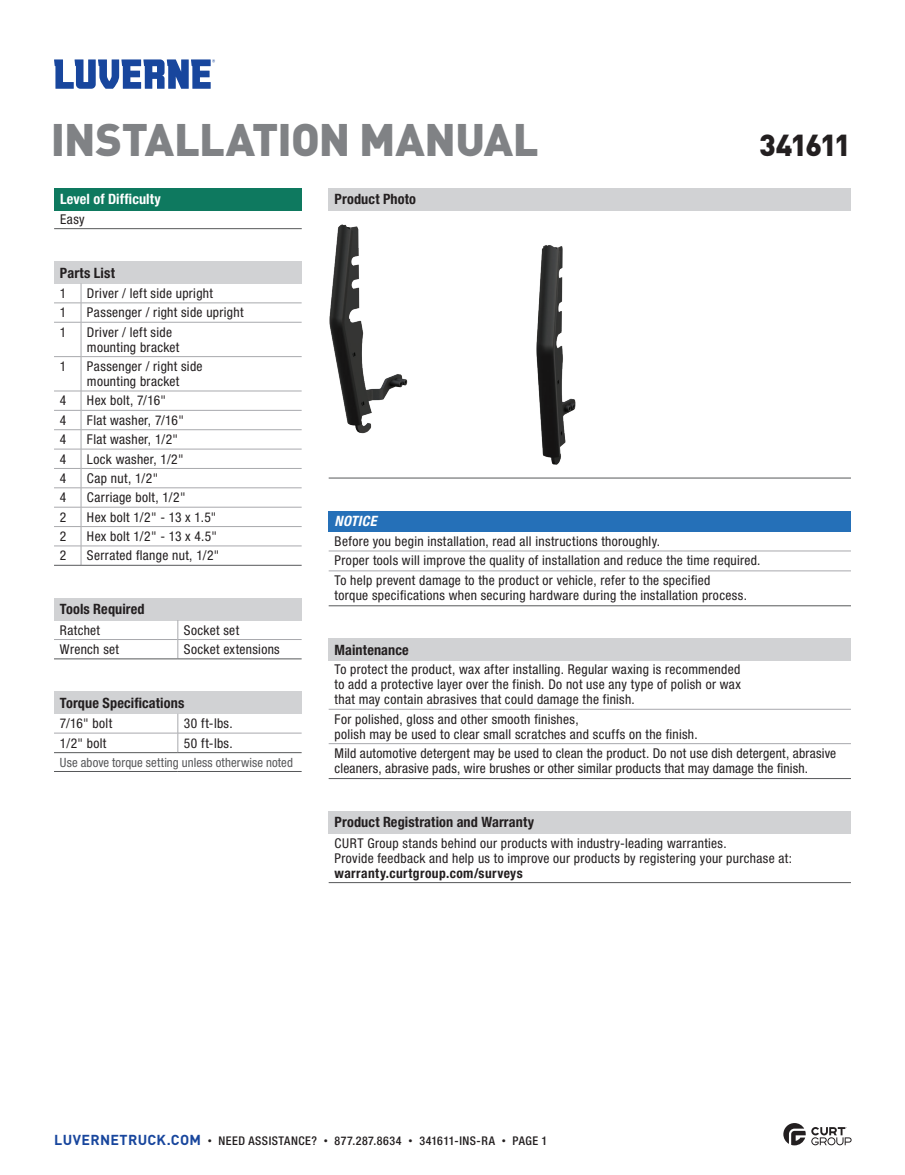
<style>
.page{position:relative;width:905px;height:1175px;background:#fff}
.page>*{position:absolute;margin:0;border:0;box-sizing:border-box;transform-origin:0 0}
.t1{font:900 45px "DINOT";letter-spacing:-.02em;color:#808285}
.t2{font:900 30px "DINOT";letter-spacing:-.065em;color:#231f20}
.t3{font:700 condensed 14.25px "Helvetica Neue LT Std";letter-spacing:.01em;color:#231f20}
.t4{font:700 condensed 14.25px "Helvetica Neue LT Std";letter-spacing:.01em;color:#fff}
.t5{font:italic 700 condensed 14.25px "Helvetica Neue LT Std";letter-spacing:.025em;color:#fff}
.t6{font:condensed 13.5px/15px "Helvetica Neue LT Std";letter-spacing:.025em;color:#231f20}
.t7{font:700 condensed 13.5px "Helvetica Neue LT Std";letter-spacing:.03em;color:#231f20}
.t8{font:condensed 12.75px "Helvetica Neue LT Std";letter-spacing:.01em;color:#57585a}
.t9{font:500 condensed 12px "Helvetica Neue LT Std";letter-spacing:.04em;color:#231f20}
.s1{font-family:"DINOT";font-weight:700;font-stretch:normal;font-size:14.25px;color:#18469d}
.s2{font-family:"DINOT";font-weight:400;font-stretch:normal;font-size:9px}
</style>
<div class="page">
<svg style="left:54px;top:59px;width:161px;height:30px"></svg>
<svg style="left:783px;top:1123px;width:68px;height:22px"></svg>
<div style="left:54px;top:261px;width:248px;height:22px;background:#d1d2d4"></div>
<hr style="left:81px;top:302px;width:221px;height:1px;background:#a8a9ad">
<svg style="left:54px;top:283px;width:28px;height:40px"></svg>
<hr style="left:81px;top:322px;width:221px;height:1px;background:#a8a9ad">
<hr style="left:81px;top:322px;width:1px;height:34px;background:#a8a9ad">
<svg style="left:54px;top:356px;width:27px;height:1px"></svg>
<hr style="left:81px;top:356px;width:221px;height:1px;background:#a8a9ad">
<hr style="left:81px;top:356px;width:1px;height:35px;background:#a8a9ad">
<hr style="left:81px;top:391px;width:221px;height:1px;background:#a8a9ad">
<hr style="left:81px;top:410px;width:221px;height:1px;background:#a8a9ad">
<hr style="left:81px;top:429px;width:221px;height:1px;background:#a8a9ad">
<hr style="left:81px;top:449px;width:221px;height:1px;background:#a8a9ad">
<hr style="left:81px;top:468px;width:221px;height:1px;background:#a8a9ad">
<hr style="left:81px;top:487px;width:221px;height:1px;background:#a8a9ad">
<hr style="left:81px;top:507px;width:221px;height:1px;background:#a8a9ad">
<hr style="left:81px;top:526px;width:221px;height:1px;background:#a8a9ad">
<hr style="left:81px;top:545px;width:221px;height:1px;background:#a8a9ad">
<svg style="left:54px;top:391px;width:28px;height:175px"></svg>
<hr style="left:81px;top:565px;width:221px;height:1px;background:#57585a">
<div style="left:54px;top:598px;width:247px;height:22px;background:#d1d2d4"></div>
<svg style="left:177px;top:620px;width:1px;height:38px"></svg>
<hr style="left:54px;top:639px;width:124px;height:1px;background:#a8a9ad">
<hr style="left:178px;top:639px;width:123px;height:1px;background:#a8a9ad">
<hr style="left:54px;top:658px;width:124px;height:1px;background:#57585a">
<hr style="left:178px;top:658px;width:123px;height:1px;background:#57585a">
<div style="left:328px;top:638px;width:522px;height:22px;background:#d1d2d4"></div>
<hr style="left:328px;top:709px;width:522px;height:1px;background:#a8a9ad">
<hr style="left:328px;top:778px;width:522px;height:1px;background:#57585a">
<hr style="left:328px;top:743px;width:522px;height:1px;background:#a8a9ad">
<div style="left:328px;top:188px;width:522px;height:22px;background:#d1d2d4"></div>
<hr style="left:328px;top:477px;width:522px;height:1px;background:#57585a">
<img style="left:329px;top:224px;width:247px;height:240px">
<div style="left:54px;top:691px;width:247px;height:22px;background:#d1d2d4"></div>
<hr style="left:54px;top:733px;width:124px;height:1px;background:#a8a9ad">
<hr style="left:178px;top:733px;width:123px;height:1px;background:#a8a9ad">
<svg style="left:177px;top:713px;width:1px;height:39px"></svg>
<hr style="left:54px;top:771px;width:124px;height:1px;background:#57585a">
<hr style="left:178px;top:771px;width:123px;height:1px;background:#57585a">
<hr style="left:54px;top:752px;width:124px;height:1px;background:#57585a">
<hr style="left:178px;top:752px;width:123px;height:1px;background:#57585a">
<div style="left:54px;top:188px;width:248px;height:22px;background:#0e795f"></div>
<hr style="left:54px;top:228px;width:248px;height:1px;background:#57585a">
<div style="left:328px;top:511px;width:522px;height:21px;background:#2570b8"></div>
<hr style="left:328px;top:605px;width:522px;height:1px;background:#57585a">
<hr style="left:328px;top:550px;width:522px;height:1px;background:#a8a9ad">
<hr style="left:328px;top:570px;width:522px;height:1px;background:#a8a9ad">
<div style="left:328px;top:811px;width:522px;height:22px;background:#d1d2d4"></div>
<hr style="left:328px;top:882px;width:522px;height:1px;background:#57585a">
<h1 class="t1" style="left:51px;top:103px;width:489px">INSTALLATION MANUAL</h1>
<h2 class="t2" style="left:759px;top:121px;width:93px">341611</h2>
<p class="t4" style="left:60px;top:190px;width:102px">Level of Difficulty</p>
<p class="t6" style="left:60px;top:211px;width:26px">Easy</p>
<p class="t3" style="left:334px;top:190px;width:83px">Product Photo</p>
<p class="t3" style="left:60px;top:264px;width:56px">Parts List</p>
<p class="t6" style="left:60px;top:286px;width:8px">1</p>
<p class="t6" style="left:87px;top:286px;width:127px">Driver / left side upright</p>
<p class="t6" style="left:60px;top:305px;width:8px">1</p>
<p class="t6" style="left:87px;top:305px;width:158px">Passenger / right side upright</p>
<p class="t6" style="left:60px;top:324px;width:8px">1</p>
<p class="t6" style="left:87px;top:324px;width:94px">Driver / left side mounting bracket</p>
<p class="t6" style="left:60px;top:359px;width:8px">1</p>
<p class="t6" style="left:87px;top:359px;width:117px">Passenger / right side mounting bracket</p>
<p class="t6" style="left:60px;top:393px;width:8px">4</p>
<p class="t6" style="left:87px;top:393px;width:80px">Hex bolt, 7/16"</p>
<p class="t6" style="left:60px;top:412px;width:8px">4</p>
<p class="t6" style="left:87px;top:412px;width:98px">Flat washer, 7/16"</p>
<p class="t6" style="left:60px;top:432px;width:8px">4</p>
<p class="t6" style="left:87px;top:432px;width:93px">Flat washer, 1/2"</p>
<p class="t6" style="left:60px;top:451px;width:8px">4</p>
<p class="t6" style="left:87px;top:451px;width:98px">Lock washer, 1/2"</p>
<p class="t6" style="left:60px;top:470px;width:8px">4</p>
<p class="t6" style="left:87px;top:470px;width:73px">Cap nut, 1/2"</p>
<p class="t6" style="left:60px;top:490px;width:8px">4</p>
<p class="t6" style="left:87px;top:490px;width:100px">Carriage bolt, 1/2"</p>
<p class="t6" style="left:60px;top:509px;width:8px">2</p>
<p class="t6" style="left:87px;top:509px;width:131px">Hex bolt 1/2" - 13 x 1.5"</p>
<p class="t6" style="left:60px;top:528px;width:8px">2</p>
<p class="t6" style="left:87px;top:528px;width:131px">Hex bolt 1/2" - 13 x 4.5"</p>
<p class="t6" style="left:60px;top:548px;width:8px">2</p>
<p class="t6" style="left:87px;top:548px;width:134px">Serrated flange nut, 1/2"</p>
<p class="t5" style="left:334px;top:512px;width:43px">NOTICE</p>
<p class="t6" style="left:334px;top:531px;width:427px;line-height:20px">Before you begin installation, read all instructions thoroughly.<br>Proper tools will improve the quality of installation and reduce the time required.<br>To help prevent damage to the product or vehicle, refer to the specified</p>
<p class="t6" style="left:334px;top:588px;width:414px">torque specifications when securing hardware during the installation process.</p>
<p class="t3" style="left:60px;top:600px;width:86px">Tools Required</p>
<p class="t6" style="left:60px;top:622px;width:42px">Ratchet</p>
<p class="t6" style="left:184px;top:622px;width:57px">Socket set</p>
<p class="t6" style="left:60px;top:641px;width:61px">Wrench set</p>
<p class="t6" style="left:184px;top:641px;width:97px">Socket extensions</p>
<p class="t3" style="left:334px;top:641px;width:76px">Maintenance</p>
<p class="t6" style="left:334px;top:662px;width:408px;text-align:justify">To protect the product, wax after installing. Regular waxing is recommended to add a protective layer over the finish. Do not use any type of polish or wax that may contain abrasives that could damage the finish.</p>
<p class="t6" style="left:334px;top:711px;width:364px">For polished, gloss and other smooth finishes,<br>polish may be used to clear small scratches and scuffs on the finish.</p>
<p class="t6" style="left:334px;top:745px;width:503px">Mild automotive detergent may be used to clean the product. Do not use dish detergent, abrasive cleaners, abrasive pads, wire brushes or other similar products that may damage the finish.</p>
<p class="t3" style="left:60px;top:694px;width:126px">Torque Specifications</p>
<p class="t6" style="left:60px;top:716px;width:54px">7/16" bolt</p>
<p class="t6" style="left:184px;top:716px;width:50px">30 ft-lbs.</p>
<p class="t6" style="left:60px;top:735px;width:48px">1/2" bolt</p>
<p class="t6" style="left:184px;top:735px;width:50px">50 ft-lbs.</p>
<p class="t8" style="left:60px;top:754px;width:234px">Use above torque setting unless otherwise noted</p>
<p class="t3" style="left:334px;top:813px;width:201px">Product Registration and Warranty</p>
<p class="t6" style="left:334px;top:835px;width:459px">CURT Group stands behind our products with industry-leading warranties.<br>Provide feedback and help us to improve our products by registering your purchase at:</p>
<p class="t7" style="left:334px;top:864px;width:189px">warranty.curtgroup.com/surveys</p>
<p class="t9" style="left:54px;top:1133px;width:494px"><span class="s1">LUVERNETRUCK.COM</span> <span class="s2">•</span> NEED ASSISTANCE? <span class="s2">•</span> 877.287.8634 <span class="s2">•</span> 341611-INS-RA <span class="s2">•</span> PAGE 1</p>
</div>
